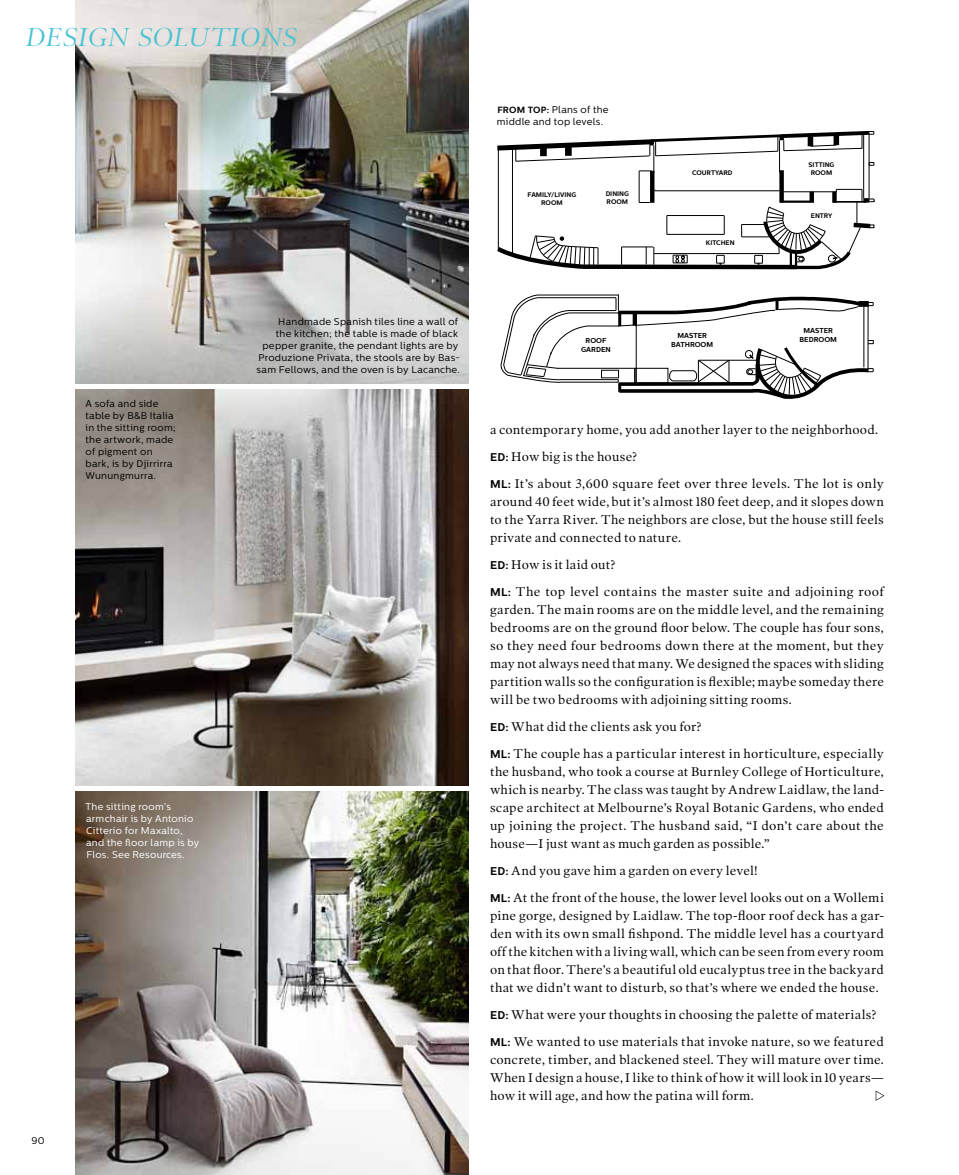
<style>
.page{position:relative;width:959px;height:1175px;background:#fff}
.page>*{position:absolute;margin:0;border:0;box-sizing:border-box;transform-origin:0 0}
.t1{font:italic 26.25px "Poynter OS Display";letter-spacing:.18em;color:#47c3d3}
.t2{font:12.75px/18px "Poynter OS Text One L";letter-spacing:.015em;color:#000}
.t3{font:9.75px/12px "Centrale Sans";letter-spacing:.025em;color:#000}
.t4{font:9.75px/12px "Centrale Sans";letter-spacing:.025em;color:#fff}
.t5{font:700 7.2px/8.6px "Centrale Sans";color:#000;text-align:center}
.t6{font:700 6.6px/7.9px "Centrale Sans";color:#000;text-align:center}
.s1{font-weight:700;font-size:9px}
.s2{font-family:"Centrale Sans";font-weight:700;font-size:11.25px}
</style>
<div class="page">
<div style="left:582px;top:264px;width:214px;height:5px;background:#000"></div>
<svg style="left:779px;top:173px;width:4px;height:16px"></svg>
<hr style="left:650px;top:171px;width:4px;height:32px;background:#000">
<hr style="left:868px;top:133px;width:1px;height:65px;background:#000">
<hr style="left:863px;top:134px;width:1px;height:64px;background:#000">
<svg style="left:653px;top:247px;width:1px;height:18px"></svg>
<svg style="left:646px;top:248px;width:1px;height:16px"></svg>
<hr style="left:654px;top:253px;width:125px;height:1px;background:#000">
<svg style="left:716px;top:255px;width:9px;height:9px"></svg>
<hr style="left:621px;top:247px;width:32px;height:1px;background:#000">
<svg style="left:621px;top:247px;width:1px;height:18px"></svg>
<svg style="left:672px;top:255px;width:16px;height:9px"></svg>
<hr style="left:667px;top:215px;width:57px;height:1px;background:#000">
<svg style="left:666px;top:215px;width:1px;height:19px"></svg>
<hr style="left:667px;top:234px;width:57px;height:1px;background:#000">
<svg style="left:724px;top:215px;width:1px;height:19px"></svg>
<hr style="left:639px;top:171px;width:1px;height:31px;background:#000">
<hr style="left:654px;top:190px;width:125px;height:1px;background:#000">
<svg style="left:497px;top:236px;width:101px;height:33px"></svg>
<hr style="left:512px;top:146px;width:1px;height:109px;background:#000">
<hr style="left:498px;top:148px;width:1px;height:102px;background:#000">
<svg style="left:741px;top:189px;width:133px;height:81px"></svg>
<svg style="left:497px;top:130px;width:377px;height:43px"></svg>
<svg style="left:500px;top:294px;width:374px;height:105px"></svg>
<img style="left:75px;top:389px;width:394px;height:396px">
<img style="left:75px;top:791px;width:394px;height:383px">
<img style="left:75px;top:0;width:394px;height:383px">
<svg style="left:875px;top:1090px;width:9px;height:10px"></svg>
<h1 class="t1" style="left:26px;top:23px;width:269px">DESIGN SOL UTIONS</h1>
<p class="t3" style="left:86px;top:398px;width:92px">A sofa and side table by B&amp;B Italia in the sitting room; the artwork, made of pigment on bark, is by Djirrirra<br>Wunungmurra.</p>
<p class="t3" style="left:257px;top:315px;width:205px;text-align:right">Handmade Spanish tiles line a wall of<br>the kitchen; the table is made of black pepper granite, the pendant lights are by Produzione Privata, the stools are by Bas&shy;sam Fellows, and the oven is by Lacanche.</p>
<p class="t4" style="left:85px;top:800px;width:115px">The sitting room’s armchair is by Antonio<br>Citterio for Maxalto, and the floor lamp is by<br>Flos. See Resources.</p>
<p class="t3" style="left:32px;top:1134px;width:15px">90</p>
<p class="t3" style="left:497px;top:103px;width:113px"><span class="s1">FROM TOP:</span> Plans of the middle and top levels.</p>
<p class="t6" style="left:527px;top:191px;width:50px">FAMILY/LIVING<br>ROOM</p>
<p class="t6" style="left:605px;top:190px;width:25px;text-align:left">DINING<br>ROOM</p>
<p class="t5" style="left:581px;top:336px;width:31px">ROOF<br>GARDEN</p>
<p class="t6" style="left:808px;top:160px;width:27px">SITTING</p>
<p class="t6" style="left:692px;top:169px;width:42px">COURTYARD</p>
<p class="t6" style="left:810px;top:168px;width:23px">ROOM</p>
<p class="t6" style="left:810px;top:211px;width:23px">ENTRY</p>
<p class="t6" style="left:706px;top:239px;width:30px">KITCHEN</p>
<p class="t5" style="left:677px;top:332px;width:31px">MASTER</p>
<p class="t5" style="left:671px;top:340px;width:44px">BATHROOM</p>
<p class="t5" style="left:803px;top:326px;width:31px">MASTER</p>
<p class="t5" style="left:799px;top:335px;width:39px">BEDROOM</p>
<p class="t2" style="left:490px;top:415px;width:395px;line-height:27px">a contemporary home, you add another layer to the neighborhood.<br><span class="s2">ED:</span> How big is the house?<br><span class="s2">ML:</span> It’s about 3,600 square feet over three levels. The lot is only</p>
<p class="t2" style="left:490px;top:492px;width:395px;text-align:justify">around 40 feet wide, but it’s almost 180 feet deep, and it slopes down to the Yarra River. The neighbors are close, but the house still feels private and connected to nature.</p>
<p class="t2" style="left:490px;top:550px;width:395px;line-height:27px"><span class="s2">ED:</span> How is it laid out?<br><span class="s2">ML:</span> The top level contains the master suite and adjoining roof</p>
<p class="t2" style="left:490px;top:600px;width:395px;text-align:justify">garden. The main rooms are on the middle level, and the remaining bedrooms are on the ground floor below. The couple has four sons, so they need four bedrooms down there at the moment, but they may not always need that many. We designed the spaces with sliding partition walls so the configuration is flexible; maybe someday there will be two bedrooms with adjoining sitting rooms.</p>
<p class="t2" style="left:490px;top:712px;width:395px;line-height:27px"><span class="s2">ED:</span> What did the clients ask you for?<br><span class="s2">ML:</span> The couple has a particular interest in horticulture, especially</p>
<p class="t2" style="left:490px;top:762px;width:395px;text-align:justify">the husband, who took a course at Burnley College of Horticulture, which is nearby. The class was taught by Andrew Laidlaw, the land&shy;scape architect at Melbourne’s Royal Botanic Gardens, who ended up joining the project. The husband said, “I don’t care about the house—I just want as much garden as possible.”</p>
<p class="t2" style="left:490px;top:856px;width:395px;line-height:27px"><span class="s2">ED:</span> And you gave him a garden on every level!<br><span class="s2">ML:</span> At the front of the house, the lower level looks out on a Wollemi</p>
<p class="t2" style="left:490px;top:906px;width:395px;text-align:justify">pine gorge, designed by Laidlaw. The top-floor roof deck has a gar&shy;den with its own small fishpond. The middle level has a courtyard off the kitchen with a living wall, which can be seen from every room on that floor. There’s a beautiful old eucalyptus tree in the backyard that we didn’t want to disturb, so that’s where we ended the house.</p>
<p class="t2" style="left:490px;top:1000px;width:395px;line-height:27px"><span class="s2">ED:</span> What were your thoughts in choosing the palette of materials?<br><span class="s2">ML:</span> We wanted to use materials that invoke nature, so we featured</p>
<p class="t2" style="left:490px;top:1050px;width:395px;text-align:justify">concrete, timber, and blackened steel. They will mature over time.<br>When I design a house, I like to think of how it will look in 10 years— how it will age, and how the patina will form.</p>
</div>
